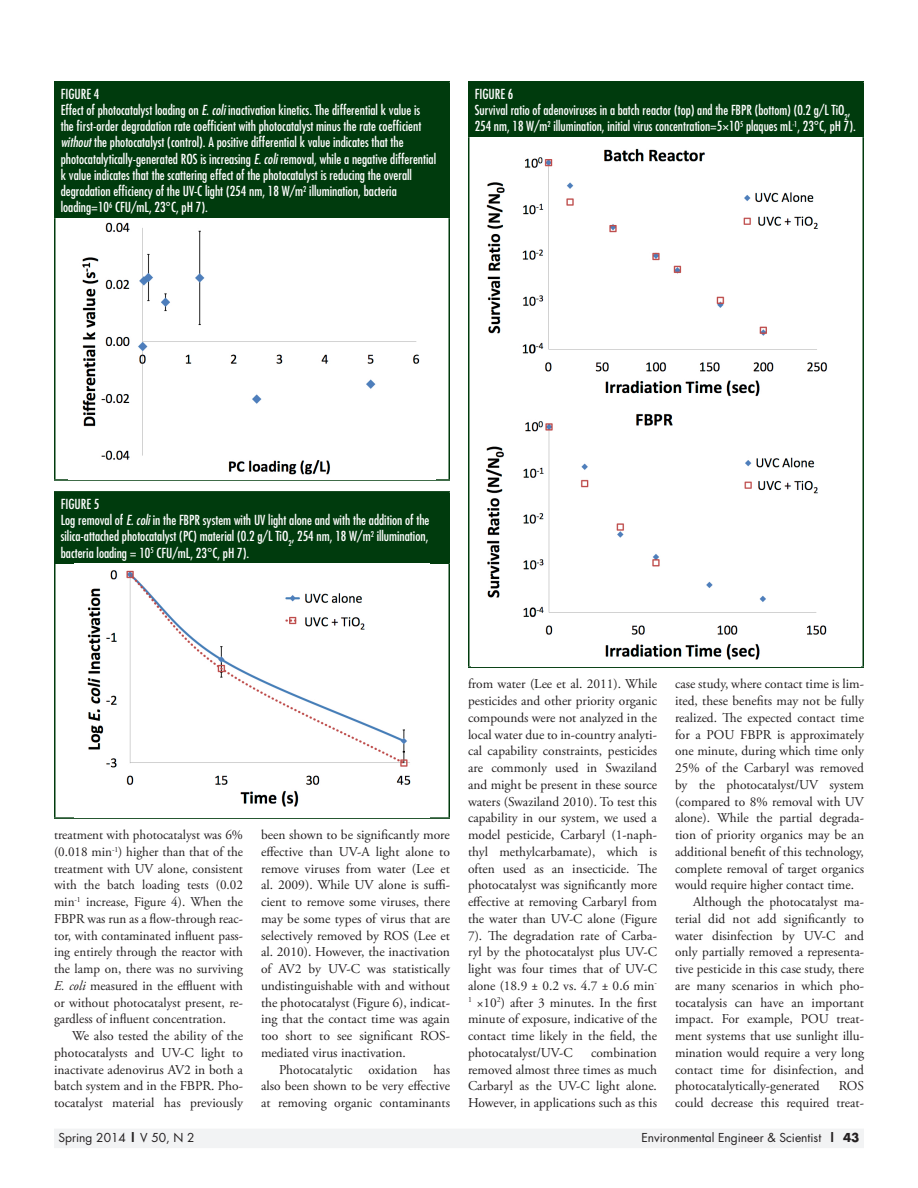
<style>
.page{position:relative;width:918px;height:1188px;background:#fff}
.page>*{position:absolute;margin:0;border:0;box-sizing:border-box;transform-origin:0 0}
.Global_-_Article_Tex{font:13.5px/16.8px "Adobe Garamond Pro";color:#231f20;text-align:justify}
.Global_-_Table_and_F{font:condensed 13.5px/16.2px "Futura";color:#fff}
.t1{font:12px "Futura";color:#231f20}
.s1{font-style:italic}
.s2{font-weight:700}
</style>
<div class="page">
<div style="left:54px;top:1129px;width:810px;height:19px;background:#f2f3f4"></div>
<div style="left:55px;top:82px;width:394px;height:136px;background:#003b0d"></div>
<hr style="left:54px;top:81px;width:396px;height:1px;background:#003b0d">
<hr style="left:54px;top:82px;width:2px;height:136px;background:#003b0d">
<hr style="left:448px;top:82px;width:2px;height:136px;background:#003b0d">
<hr style="left:54px;top:218px;width:2px;height:261px;background:#003b0d">
<hr style="left:448px;top:218px;width:2px;height:261px;background:#003b0d">
<hr style="left:54px;top:479px;width:396px;height:2px;background:#003b0d">
<img style="left:82px;top:222px;width:338px;height:253px">
<div style="left:55px;top:492px;width:394px;height:72px;background:#003b0d"></div>
<hr style="left:54px;top:491px;width:396px;height:2px;background:#003b0d">
<hr style="left:54px;top:493px;width:2px;height:71px;background:#003b0d">
<hr style="left:448px;top:493px;width:2px;height:71px;background:#003b0d">
<hr style="left:54px;top:564px;width:2px;height:253px;background:#003b0d">
<hr style="left:448px;top:564px;width:2px;height:253px;background:#003b0d">
<hr style="left:54px;top:817px;width:396px;height:2px;background:#003b0d">
<img style="left:87px;top:570px;width:324px;height:237px">
<div style="left:469px;top:82px;width:394px;height:55px;background:#003b0d"></div>
<hr style="left:468px;top:81px;width:396px;height:1px;background:#003b0d">
<hr style="left:468px;top:82px;width:2px;height:55px;background:#003b0d">
<hr style="left:862px;top:82px;width:2px;height:55px;background:#003b0d">
<hr style="left:468px;top:137px;width:2px;height:529px;background:#003b0d">
<hr style="left:862px;top:137px;width:2px;height:529px;background:#003b0d">
<hr style="left:468px;top:666px;width:396px;height:2px;background:#003b0d">
<img style="left:486px;top:148px;width:342px;height:512px">
<p class="Global_-_Table_and_F" style="left:61px;top:85px;width:40px">FIGURE 4</p>
<p class="Global_-_Table_and_F" style="left:61px;top:102px;width:377px">Effect of photocatalyst loading on <span class="s1">E. coli</span> inactivation kinetics. The differential k value is the first-order degradation rate coefficient with photocatalyst minus the rate coefficient <span class="s1">without</span> the photocatalyst (control). A positive differential k value indicates that the photocatalytically-generated ROS is increasing <span class="s1">E. coli</span> removal, while a negative differential k value indicates that the scattering effect of the photocatalyst is reducing the overall degradation efficiency of the UV-C light (254 nm, 18 W/m<sup>2</sup> illumination, bacteria loading=10<sup>6</sup> CFU/mL, 23°C, pH 7).</p>
<p class="Global_-_Table_and_F" style="left:475px;top:85px;width:40px">FIGURE 6</p>
<p class="Global_-_Table_and_F" style="left:475px;top:102px;width:383px">Survival ratio of adenoviruses in a batch reactor (top) and the FBPR (bottom) (0.2 g/L TiO<sub>2</sub>,<br>254 nm, 18 W/m<sup>2</sup> illumination, initial virus concentration=5×10<sup>5</sup> plaques mL<sup>-1</sup>, 23°C, pH 7).</p>
<p class="Global_-_Table_and_F" style="left:61px;top:496px;width:40px">FIGURE 5</p>
<p class="Global_-_Table_and_F" style="left:61px;top:512px;width:370px;text-align:justify">Log removal of <span class="s1">E. coli</span> in the FBPR system with UV light alone and with the addition of the silica-attached photocatalyst (PC) material (0.2 g/L TiO<sub>2</sub>, 254 nm, 18 W/m<sup>2</sup> illumination, bacteria loading = 10<sup>5</sup> CFU/mL, 23°C, pH 7).</p>
<p class="Global_-_Article_Tex" style="left:54px;top:827px;width:191px">treatment with photocatalyst was 6% (0.018 min<sup>-1</sup>) higher than that of the treatment with UV alone, consistent with the batch loading tests (0.02 min<sup>-1</sup> increase, Figure 4). When the FBPR was run as a flow-through reac&shy;tor, with contaminated influent pass&shy;ing entirely through the reactor with the lamp on, there was no surviving <span class="s1">E. coli</span> measured in the effluent with or without photocatalyst present, re&shy;gardless of influent concentration.</p>
<p class="Global_-_Article_Tex" style="left:54px;top:1028px;width:191px;text-indent:18px">We also tested the ability of the photocatalysts and UV-C light to inactivate adenovirus AV2 in both a batch system and in the FBPR. Pho&shy;tocatalyst material has previously</p>
<p class="Global_-_Article_Tex" style="left:261px;top:827px;width:191px">been shown to be significantly more effective than UV-A light alone to remove viruses from water (Lee et al. 2009). While UV alone is suffi&shy;cient to remove some viruses, there may be some types of virus that are selectively removed by ROS (Lee et al. 2010). However, the inactivation of AV2 by UV-C was statistically undistinguishable with and without the photocatalyst (Figure 6), indicat&shy;ing that the contact time was again too short to see significant ROS&shy;mediated virus inactivation.</p>
<p class="Global_-_Article_Tex" style="left:261px;top:1061px;width:190px;text-indent:18px">Photocatalytic oxidation has also been shown to be very effective at removing organic contaminants</p>
<p class="Global_-_Article_Tex" style="left:468px;top:676px;width:191px">from water (Lee et al. 2011). While pesticides and other priority organic compounds were not analyzed in the local water due to in-country analyti&shy;cal capability constraints, pesticides are commonly used in Swaziland and might be present in these source waters (Swaziland 2010). To test this capability in our system, we used a model pesticide, Carbaryl (1-naph&shy;thyl methylcarbamate), which is often used as an insecticide. The photocatalyst was significantly more effective at removing Carbaryl from the water than UV-C alone (Figure 7). The degradation rate of Carba&shy;ryl by the photocatalyst plus UV-C light was four times that of UV-C alone (18.9 ± 0.2 vs. 4.7 ± 0.6 min<sup>-1</sup> ×10<sup>2</sup>) after 3 minutes. In the first minute of exposure, indicative of the contact time likely in the field, the photocatalyst/UV-C</p>
<p class="Global_-_Article_Tex" style="left:468px;top:1045px;width:191px;text-indent:123px">combination removed almost three times as much Carbaryl as the UV-C light alone.<br>However, in applications such as this</p>
<p class="Global_-_Article_Tex" style="left:675px;top:676px;width:191px">case study, where contact time is lim&shy;ited, these benefits may not be fully realized. The expected contact time for a POU FBPR is approximately one minute, during which time only 25% of the Carbaryl was removed by the photocatalyst/UV system (compared to 8% removal with UV alone). While the partial degrada&shy;tion of priority organics may be an additional benefit of this technology, complete removal of target organics would require higher contact time.</p>
<p class="Global_-_Article_Tex" style="left:675px;top:894px;width:191px;text-indent:18px">Although the photocatalyst ma&shy;terial did not add significantly to water disinfection by UV-C and only partially removed a representa&shy;tive pesticide in this case study, there are many scenarios in which pho&shy;tocatalysis can have an important impact. For example, POU treat&shy;ment systems that use sunlight illu&shy;mination would require a very long contact time for disinfection, and photocatalytically-generated</p>
<p class="Global_-_Article_Tex" style="left:675px;top:1078px;width:191px;text-align:right">ROS<br>could decrease this required treat-</p>
<p class="t1" style="left:58px;top:1129px;width:138px">Spring 2014 <span class="s2">|</span> V 50, N 2</p>
<p class="t1" style="left:642px;top:1129px;width:219px">Environmental Engineer &amp; Scientist <span class="s2">| 43</span></p>
</div>
